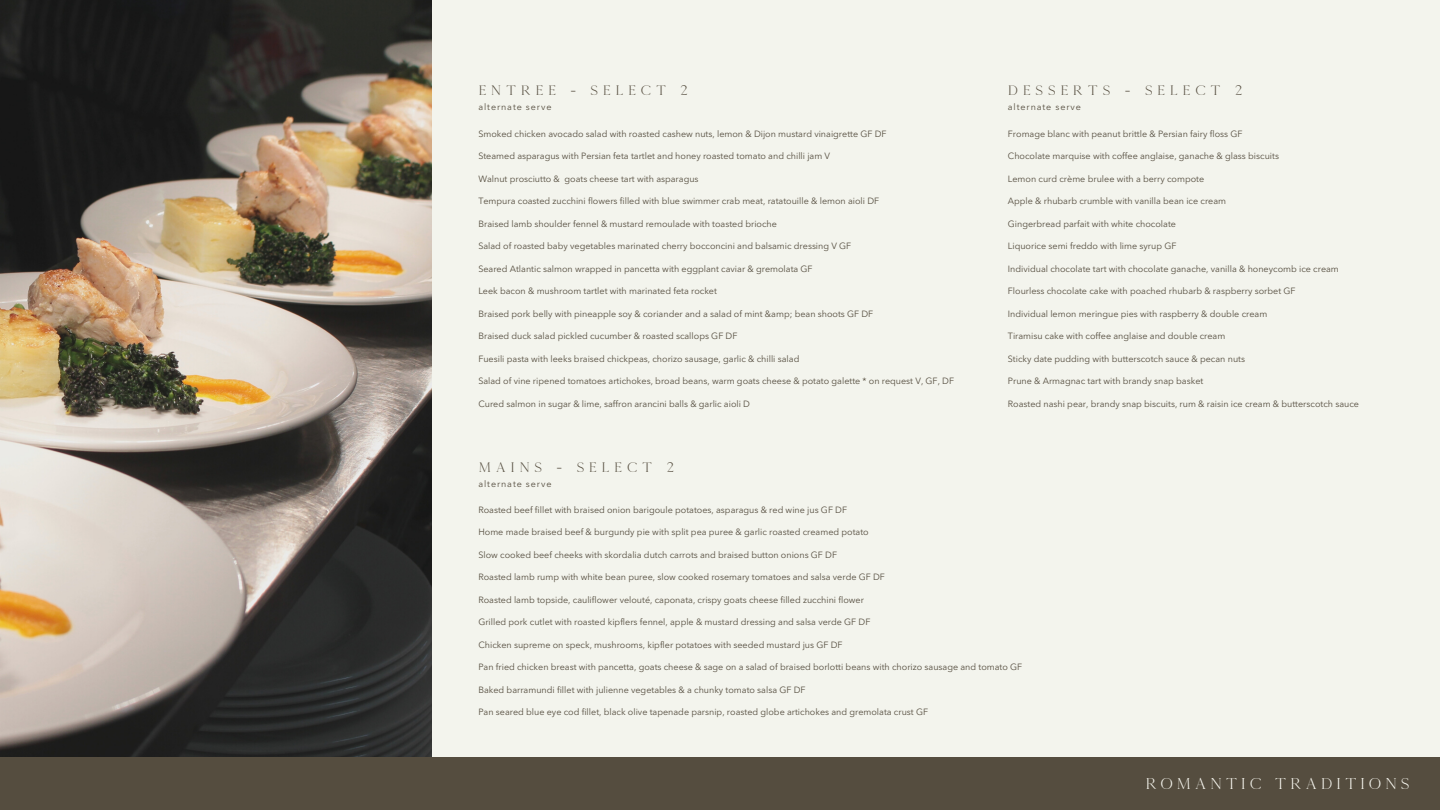
<style>
.page{position:relative;width:1440px;height:810px;background:#f3f4ed}
.page>*{position:absolute;margin:0;border:0;box-sizing:border-box;transform-origin:0 0}
.t1{font:16px "Kinfolk";letter-spacing:.2em;color:#f8f7f0}
.t2{font:14px "Kinfolk";letter-spacing:.3em;color:#554d3f}
.t3{font:9px "Avenir Next LT Pro";color:#554d3f}
.t4{font:9px "Avenir Next LT Pro";letter-spacing:.1em;color:#554d3f}
</style>
<div class="page">
<img style="left:0;top:0;width:431px;height:757px">
<div style="left:0;top:757px;width:1440px;height:53px;background:#554d3f"></div>
<p class="t2" style="left:478px;top:81px;width:211px">ENTREE - SELECT 2</p>
<p class="t3" style="left:478px;top:130px;width:410px">Smoked chicken avocado salad with roasted cashew nuts, lemon &amp; Dijon mustard vinaigrette GF DF</p>
<p class="t3" style="left:478px;top:152px;width:353px">Steamed asparagus with Persian feta tartlet and honey roasted tomato and chilli jam V</p>
<p class="t3" style="left:478px;top:175px;width:222px">Walnut prosciutto &amp; goats cheese tart with asparagus</p>
<p class="t3" style="left:478px;top:197px;width:402px">Tempura coasted zucchini flowers filled with blue swimmer crab meat, ratatouille &amp; lemon aioli DF</p>
<p class="t3" style="left:478px;top:220px;width:300px">Braised lamb shoulder fennel &amp; mustard remoulade with toasted brioche</p>
<p class="t3" style="left:478px;top:242px;width:374px">Salad of roasted baby vegetables marinated cherry bocconcini and balsamic dressing V GF</p>
<p class="t3" style="left:478px;top:265px;width:336px">Seared Atlantic salmon wrapped in pancetta with eggplant caviar &amp; gremolata GF</p>
<p class="t3" style="left:478px;top:287px;width:240px">Leek bacon &amp; mushroom tartlet with marinated feta rocket</p>
<p class="t3" style="left:478px;top:310px;width:396px">Braised pork belly with pineapple soy &amp; coriander and a salad of mint &amp;amp; bean shoots GF DF</p>
<p class="t3" style="left:478px;top:332px;width:261px">Braised duck salad pickled cucumber &amp; roasted scallops GF DF</p>
<p class="t3" style="left:478px;top:355px;width:323px">Fuesili pasta with leeks braised chickpeas, chorizo sausage, garlic &amp; chilli salad</p>
<p class="t3" style="left:478px;top:377px;width:477px">Salad of vine ripened tomatoes artichokes, broad beans, warm goats cheese &amp; potato galette * on request V, GF, DF</p>
<p class="t3" style="left:478px;top:400px;width:273px">Cured salmon in sugar &amp; lime, saffron arancini balls &amp; garlic aioli D</p>
<p class="t4" style="left:478px;top:103px;width:75px">alternate serve</p>
<p class="t2" style="left:478px;top:459px;width:198px">MAINS - SELECT 2</p>
<p class="t4" style="left:478px;top:480px;width:75px">alternate serve</p>
<p class="t2" style="left:1008px;top:81px;width:236px">DESSERTS - SELECT 2</p>
<p class="t4" style="left:1008px;top:103px;width:75px">alternate serve</p>
<p class="t3" style="left:1008px;top:130px;width:236px">Fromage blanc with peanut brittle &amp; Persian fairy floss GF</p>
<p class="t3" style="left:1008px;top:152px;width:273px">Chocolate marquise with coffee anglaise, ganache &amp; glass biscuits</p>
<p class="t3" style="left:1008px;top:175px;width:198px">Lemon curd crème brulee with a berry compote</p>
<p class="t3" style="left:1008px;top:197px;width:220px">Apple &amp; rhubarb crumble with vanilla bean ice cream</p>
<p class="t3" style="left:1008px;top:220px;width:170px">Gingerbread parfait with white chocolate</p>
<p class="t3" style="left:1008px;top:242px;width:170px">Liquorice semi freddo with lime syrup GF</p>
<p class="t3" style="left:1008px;top:265px;width:333px">Individual chocolate tart with chocolate ganache, vanilla &amp; honeycomb ice cream</p>
<p class="t3" style="left:1008px;top:287px;width:289px">Flourless chocolate cake with poached rhubarb &amp; raspberry sorbet GF</p>
<p class="t3" style="left:1008px;top:310px;width:261px">Individual lemon meringue pies with raspberry &amp; double cream</p>
<p class="t3" style="left:1008px;top:332px;width:219px">Tiramisu cake with coffee anglaise and double cream</p>
<p class="t3" style="left:1008px;top:355px;width:239px">Sticky date pudding with butterscotch sauce &amp; pecan nuts</p>
<p class="t3" style="left:1008px;top:377px;width:197px">Prune &amp; Armagnac tart with brandy snap basket</p>
<p class="t3" style="left:1008px;top:400px;width:353px">Roasted nashi pear, brandy snap biscuits, rum &amp; raisin ice cream &amp; butterscotch sauce</p>
<p class="t3" style="left:478px;top:506px;width:370px">Roasted beef fillet with braised onion barigoule potatoes, asparagus &amp; red wine jus GF DF</p>
<p class="t3" style="left:478px;top:528px;width:392px">Home made braised beef &amp; burgundy pie with split pea puree &amp; garlic roasted creamed potato</p>
<p class="t3" style="left:478px;top:551px;width:360px">Slow cooked beef cheeks with skordalia dutch carrots and braised button onions GF DF</p>
<p class="t3" style="left:478px;top:573px;width:408px">Roasted lamb rump with white bean puree, slow cooked rosemary tomatoes and salsa verde GF DF</p>
<p class="t3" style="left:478px;top:596px;width:387px">Roasted lamb topside, cauliflower velouté, caponata, crispy goats cheese filled zucchini flower</p>
<p class="t3" style="left:478px;top:618px;width:394px">Grilled pork cutlet with roasted kipflers fennel, apple &amp; mustard dressing and salsa verde GF DF</p>
<p class="t3" style="left:478px;top:641px;width:366px">Chicken supreme on speck, mushrooms, kipfler potatoes with seeded mustard jus GF DF</p>
<p class="t3" style="left:478px;top:663px;width:545px">Pan fried chicken breast with pancetta, goats cheese &amp; sage on a salad of braised borlotti beans with chorizo sausage and tomato GF</p>
<p class="t3" style="left:478px;top:686px;width:329px">Baked barramundi fillet with julienne vegetables &amp; a chunky tomato salsa GF DF</p>
<p class="t3" style="left:478px;top:708px;width:451px">Pan seared blue eye cod fillet, black olive tapenade parsnip, roasted globe artichokes and gremolata crust GF</p>
<p class="t1" style="left:1145px;top:774px;width:266px">ROMANTIC TRADITIONS</p>
</div>
